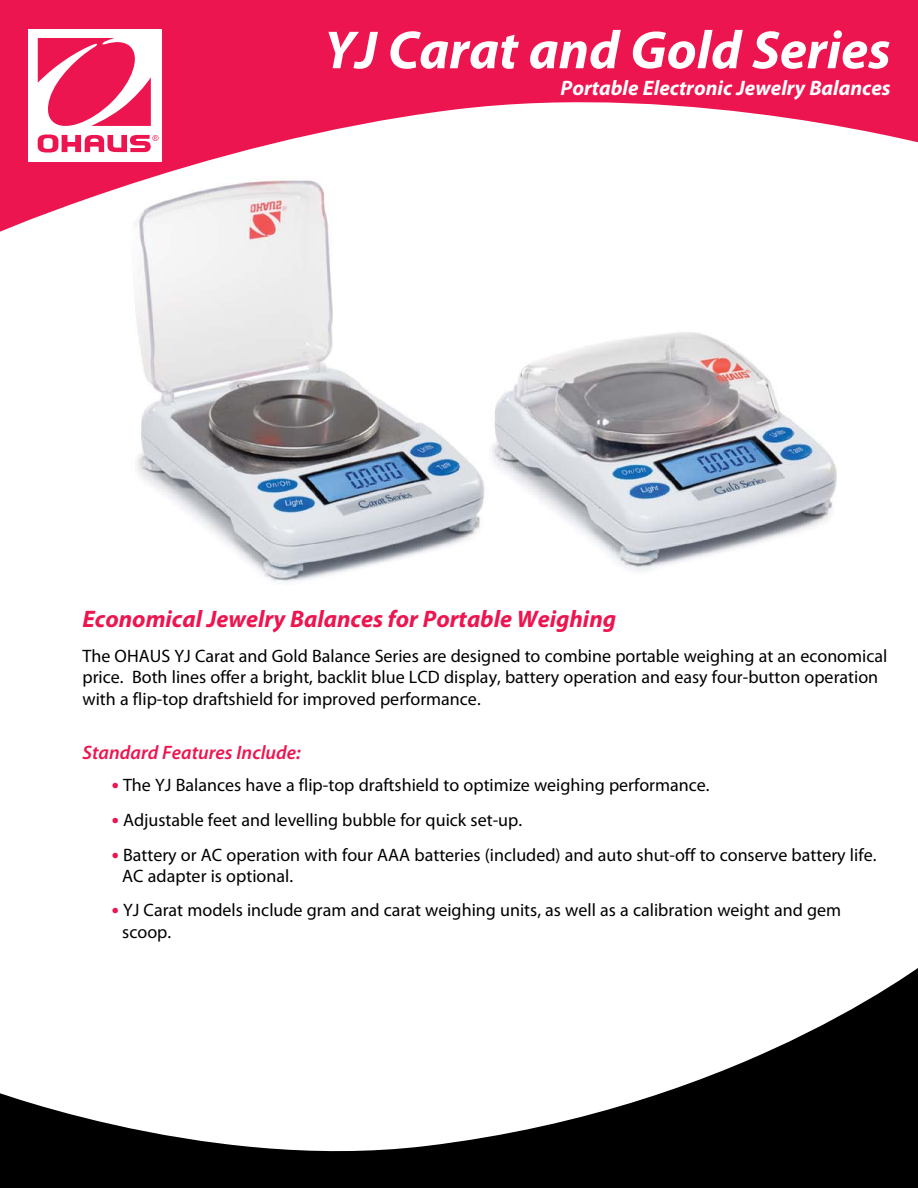
<style>
.page{position:relative;width:918px;height:1188px;background:#fff}
.page>*{position:absolute;margin:0;border:0;box-sizing:border-box;transform-origin:0 0}
.t1{font:italic 700 54px "Myriad Pro";color:#fff}
.t2{font:italic 700 24px "Myriad Pro";color:#ed154f}
.t3{font:italic 700 21px "Myriad Pro";color:#fff}
.t4{font:italic 600 19.5px "Myriad Pro";color:#ed154f}
.t5{font:18px/21.6px "Myriad Pro";color:#000}
.s1{font-weight:700;font-size:21px;color:#ed154f}
</style>
<div class="page">
<svg style="left:0;top:968px;width:918px;height:220px"></svg>
<svg style="left:0;top:0;width:918px;height:232px;fill:#ed154f"></svg>
<div style="left:28px;top:29px;width:134px;height:132px;background:#fff"></div>
<svg style="left:38px;top:38px;width:121px;height:115px"></svg>
<img style="left:81px;top:167px;width:791px;height:415px">
<h1 class="t1" style="left:325px;top:15px;width:568px">YJ Carat and Gold Series</h1>
<p class="t3" style="left:561px;top:75px;width:332px">Portable Electronic Jewelry Balances</p>
<h2 class="t2" style="left:82px;top:603px;width:535px">Economical Jewelry Balances for Portable Weighing</h2>
<p class="t5" style="left:82px;top:645px;width:806px">The OHAUS YJ Carat and Gold Balance Series are designed to combine portable weighing at an economical price. Both lines offer a bright, backlit blue LCD display, battery operation and easy four-button operation with a flip-top draftshield for improved performance.</p>
<p class="t4" style="left:83px;top:740px;width:220px">Standard Features Include:</p>
<p class="t5" style="left:112px;top:774px;width:599px"><span class="s1">•</span> The YJ Balances have a flip-top draftshield to optimize weighing performance.</p>
<p class="t5" style="left:112px;top:809px;width:412px"><span class="s1">•</span> Adjustable feet and levelling bubble for quick set-up.</p>
<p class="t5" style="left:122px;top:844px;width:756px;line-height:21px;text-indent:-11px"><span class="s1">•</span> Battery or AC operation with four AAA batteries (included) and auto shut-off to conserve battery life.<br>AC adapter is optional.</p>
<p class="t5" style="left:122px;top:899px;width:720px;text-indent:-11px"><span class="s1">•</span> YJ Carat models include gram and carat weighing units, as well as a calibration weight and gem scoop.</p>
</div>
